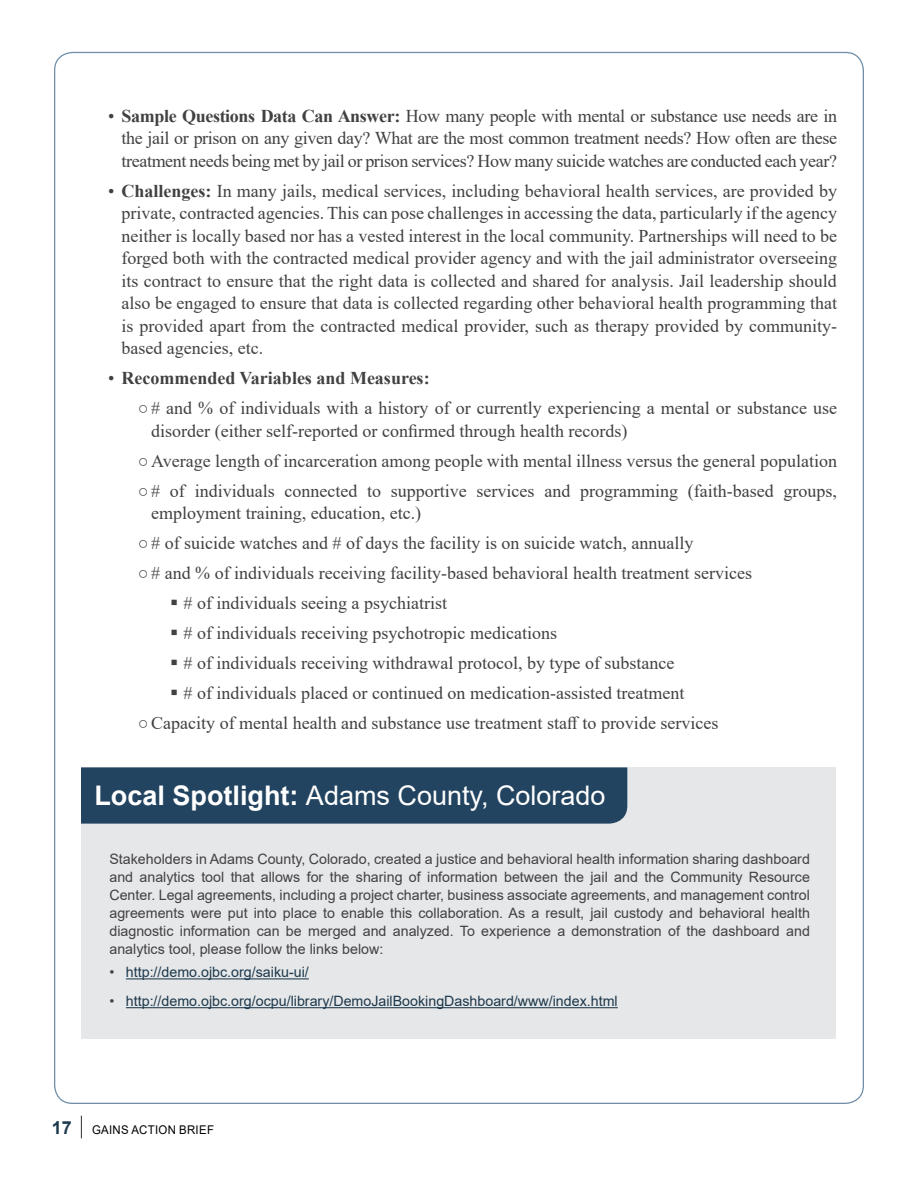
<style>
.page{position:relative;width:918px;height:1188px;background:#fff}
.page>*{position:absolute;margin:0;border:0;box-sizing:border-box;transform-origin:0 0}
.t1{font:27px "Arial";color:#fff}
.t2{font:18px/22.5px "Times New Roman";color:#414042;text-align:justify}
.t3{font:700 18px "Times New Roman";color:#414042}
.t4{font:14.25px/18px "Arial";color:#414042;text-align:justify}
.t5{font:14.25px "Arial";color:#1c384c}
.t6{font:12px "Arial";letter-spacing:.025em;color:#000;scale:.95 1}
.s1{font-weight:700}
.s2{font-weight:400}
.s3{font-family:"Arial"}
.s4{color:#414042}
.s5{font-weight:700;font-size:18px;color:#1c384c}
</style>
<div class="page">
<svg style="left:81px;top:1116px;width:1px;height:22px"></svg>
<div style="left:81px;top:767px;width:755px;height:272px;background:#e6e7e8"></div>
<hr style="left:126px;top:978px;width:183px;height:1px;background:#1c384c">
<hr style="left:126px;top:1007px;width:492px;height:1px;background:#1c384c">
<div style="left:81px;top:767px;width:546px;height:57px;background:#224460"></div>
<p class="t2" style="left:122px;top:104px;width:717px;text-indent:-14px">• <span class="s1">Sample Questions Data Can Answer:</span> How many people with mental or substance use needs are in the jail or prison on any given day? What are the most common treatment needs? How often are these treatment needs being met by jail or prison services? How many suicide watches are conducted each year?</p>
<p class="t2" style="left:122px;top:179px;width:717px;text-indent:-14px">• <span class="s1">Challenges:</span> In many jails, medical services, including behavioral health services, are provided by private, contracted agencies. This can pose challenges in accessing the data, particularly if the agency neither is locally based nor has a vested interest in the local community. Partnerships will need to be forged both with the contracted medical provider agency and with the jail administrator overseeing its contract to ensure that the right data is collected and shared for analysis. Jail leadership should also be engaged to ensure that data is collected regarding other behavioral health programming that is provided apart from the contracted medical provider, such as therapy provided by community&shy;based agencies, etc.</p>
<p class="t3" style="left:108px;top:365px;width:323px"><span class="s2">•</span> Recommended Variables and Measures:</p>
<p class="t2" style="left:151px;top:396px;width:687px;text-indent:-14px"><span class="s3">○</span># and % of individuals with a history of or currently experiencing a mental or substance use disorder (either self-reported or confirmed through health records)</p>
<p class="t2" style="left:138px;top:449px;width:701px"><span class="s3">○</span> Average length of incarceration among people with mental illness versus the general population</p>
<p class="t2" style="left:151px;top:479px;width:687px;text-indent:-13px"><span class="s3">○</span># of individuals connected to supportive services and programming (faith-based groups, employment training, education, etc.)</p>
<p class="t2" style="left:138px;top:531px;width:557px"><span class="s3">○</span># of suicide watches and # of days the facility is on suicide watch, annually</p>
<p class="t2" style="left:138px;top:561px;width:616px"><span class="s3">○</span># and % of individuals receiving facility-based behavioral health treatment services</p>
<p class="t2" style="left:184px;top:591px;width:265px"># of individuals seeing a psychiatrist</p>
<p class="t2" style="left:184px;top:621px;width:375px"># of individuals receiving psychotropic medications</p>
<p class="t2" style="left:184px;top:651px;width:492px"># of individuals receiving withdrawal protocol, by type of substance</p>
<p class="t2" style="left:184px;top:681px;width:502px"># of individuals placed or continued on medication-assisted treatment</p>
<p class="t2" style="left:138px;top:711px;width:582px"><span class="s3">○</span>Capacity of mental health and substance use treatment staff to provide services</p>
<h3 class="t1" style="left:94px;top:777px;width:513px"><span class="s1">Local Spotlight:</span> Adams County, Colorado</h3>
<p class="t4" style="left:109px;top:850px;width:702px">Stakeholders in Adams County, Colorado, created a justice and behavioral health information sharing dashboard and analytics tool that allows for the sharing of information between the jail and the Community Resource Center. Legal agreements, including a project charter, business associate agreements, and management control agreements were put into place to enable this collaboration. As a result, jail custody and behavioral health diagnostic information can be merged and analyzed. To experience a demonstration of the dashboard and analytics tool, please follow the links below:</p>
<p class="t5" style="left:109px;top:963px;width:201px"><span class="s4">•</span> http://demo.ojbc.org/saiku-ui/</p>
<p class="t5" style="left:109px;top:991px;width:510px"><span class="s4">•</span> http://demo.ojbc.org/ocpu/library/DemoJailBookingDashboard/www/index.html</p>
<p class="t6" style="left:52px;top:1122px;width:172px"><span class="s5">17</span> GAINS ACTION BRIEF</p>
</div>
